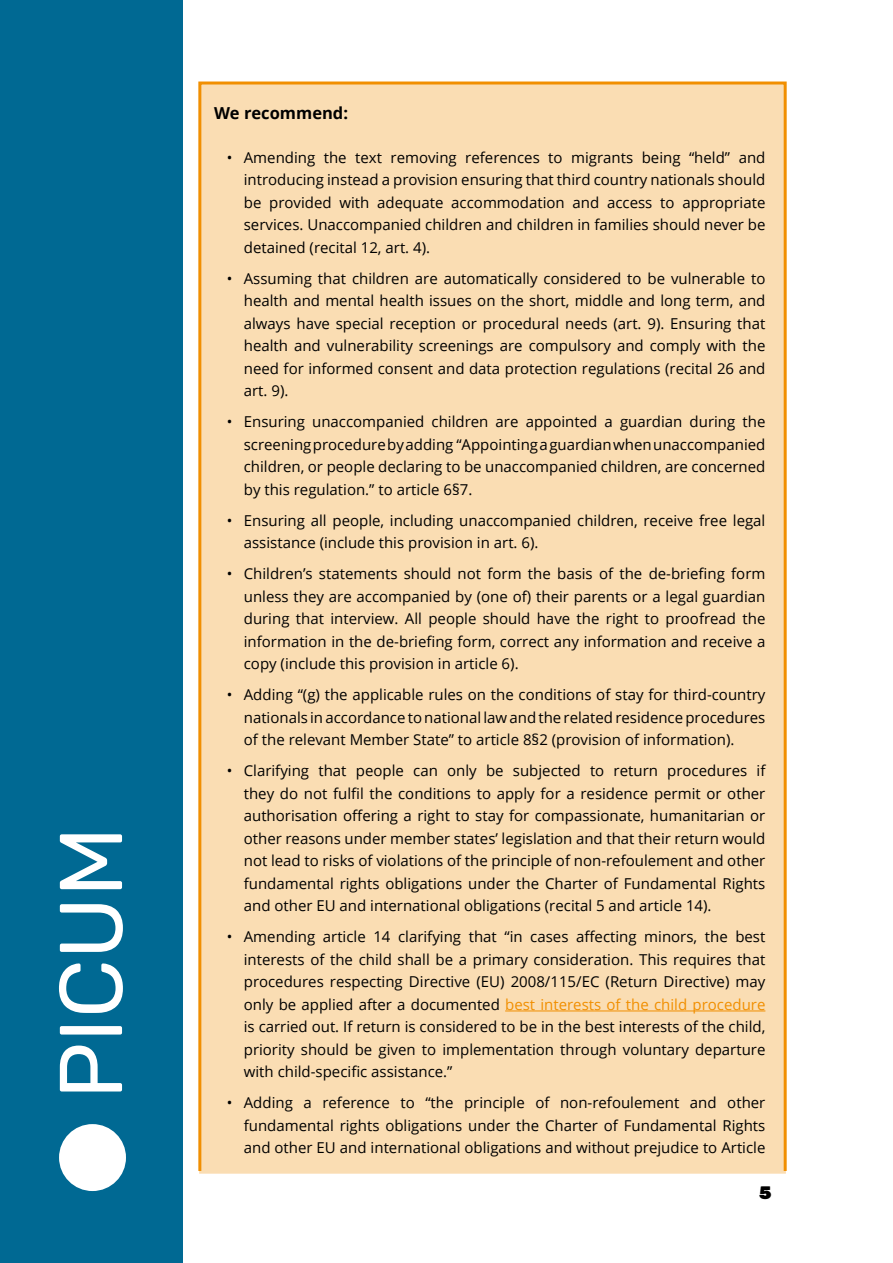
<style>
.page{position:relative;width:893px;height:1263px;background:#fff}
.page>*{position:absolute;margin:0;border:0;box-sizing:border-box;transform-origin:0 0}
.t1{font:88.8px "Rubik";color:#fff}
.t2{font:900 18px "Rubik";color:#000}
.t3{font:700 16.5px "Open Sans";color:#000}
.t4{font:15px/22.5px "Open Sans";color:#000;text-align:justify}
.s1{color:#f18f01}
</style>
<div class="page">
<div style="left:199px;top:84px;width:587px;height:1090px;background:#faddb3"></div>
<div style="left:198px;top:82px;width:589px;height:1090px;border:3px solid #f18f01"></div>
<div style="left:0;top:0;width:183px;height:1263px;background:#006993"></div>
<div style="left:59px;top:1124px;width:67px;height:67px;background:#fff;border-radius:50%"></div>
<hr style="left:505px;top:1010px;width:260px;height:1px;background:#f18f01">
<h1 class="t1" style="left:41px;top:1099px;width:274px;rotate:-90deg">PICUM</h1>
<p class="t3" style="left:214px;top:101px;width:136px">We recommend:</p>
<p class="t4" style="left:244px;top:146px;width:523px;text-indent:-17px">• Amending the text removing references to migrants being “held” and introducing instead a provision ensuring that third country nationals should be provided with adequate accommodation and access to appropriate services. Unaccompanied children and children in families should never be detained (recital 12, art. 4).</p>
<p class="t4" style="left:244px;top:267px;width:523px;text-indent:-17px">• Assuming that children are automatically considered to be vulnerable to health and mental health issues on the short, middle and long term, and always have special reception or procedural needs (art. 9). Ensuring that health and vulnerability screenings are compulsory and comply with the need for informed consent and data protection regulations (recital 26 and art. 9).</p>
<p class="t4" style="left:244px;top:410px;width:523px;text-indent:-17px">• Ensuring unaccompanied children are appointed a guardian during the screening procedure by adding “Appointing a guardian when unaccompanied children, or people declaring to be unaccompanied children, are concerned by this regulation.” to article 6§7.</p>
<p class="t4" style="left:244px;top:509px;width:523px;text-indent:-17px">• Ensuring all people, including unaccompanied children, receive free legal assistance (include this provision in art. 6).</p>
<p class="t4" style="left:244px;top:562px;width:523px;text-indent:-17px">• Children’s statements should not form the basis of the de-briefing form unless they are accompanied by (one of) their parents or a legal guardian during that interview. All people should have the right to proofread the information in the de-briefing form, correct any information and receive a copy (include this provision in article 6).</p>
<p class="t4" style="left:244px;top:683px;width:523px;text-indent:-17px">• Adding “(g) the applicable rules on the conditions of stay for third-country nationals in accordance to national law and the related residence procedures of the relevant Member State” to article 8§2 (provision of information).</p>
<p class="t4" style="left:244px;top:759px;width:523px;text-indent:-17px">• Clarifying that people can only be subjected to return procedures if they do not fulfil the conditions to apply for a residence permit or other authorisation offering a right to stay for compassionate, humanitarian or other reasons under member states’ legislation and that their return would not lead to risks of violations of the principle of non-refoulement and other fundamental rights obligations under the Charter of Fundamental Rights and other EU and international obligations (recital 5 and article 14).</p>
<p class="t4" style="left:244px;top:925px;width:523px;text-indent:-17px">• Amending article 14 clarifying that “in cases affecting minors, the best interests of the child shall be a primary consideration. This requires that procedures respecting Directive (EU) 2008/115/EC (Return Directive) may only be applied after a documented <span class="s1">best interests of the child procedure </span>is carried out. If return is considered to be in the best interests of the child, priority should be given to implementation through voluntary departure with child-specific assistance.”</p>
<p class="t4" style="left:244px;top:1091px;width:523px;text-indent:-17px">• Adding a reference to “the principle of non-refoulement and other fundamental rights obligations under the Charter of Fundamental Rights and other EU and international obligations and without prejudice to Article</p>
<p class="t2" style="left:759px;top:1182px;width:14px">5</p>
</div>
